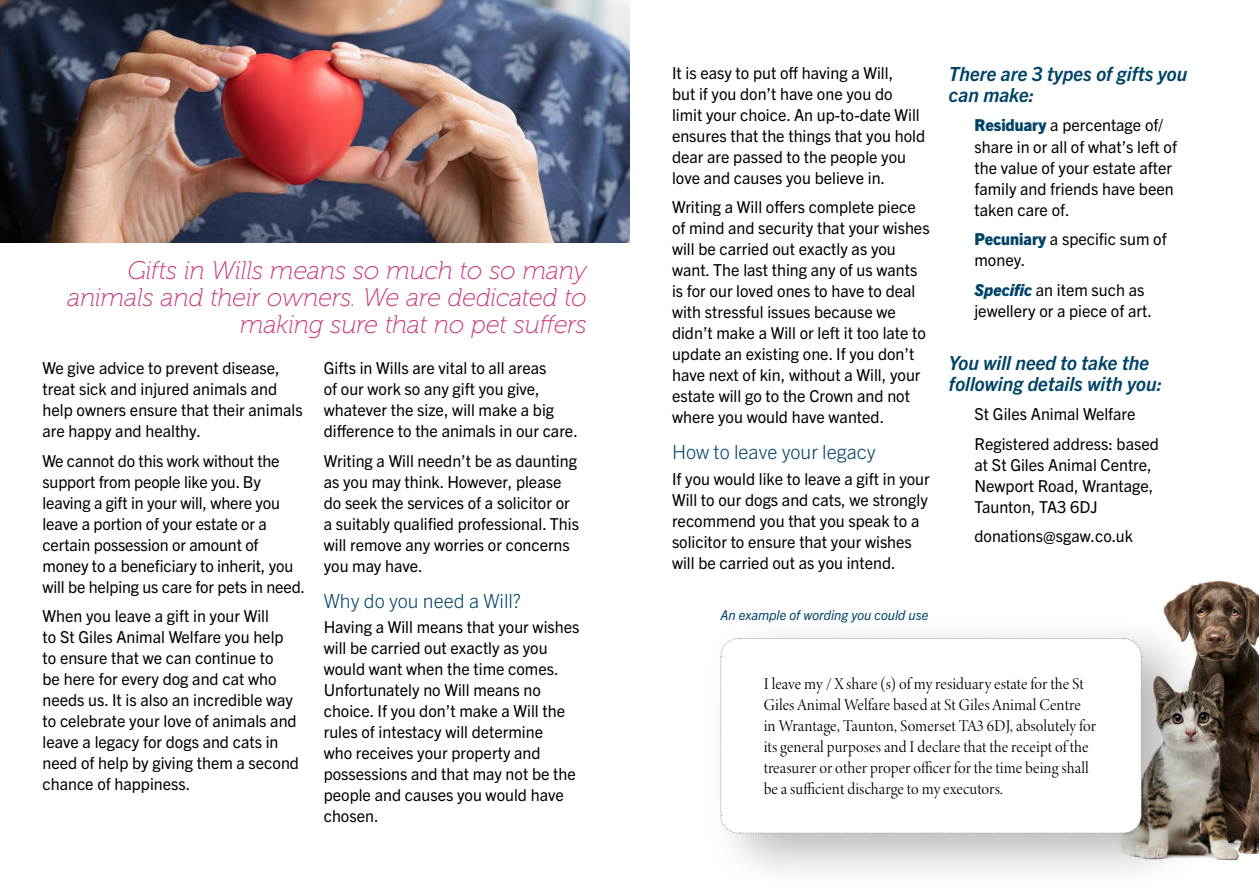
<style>
.page{position:relative;width:1259px;height:893px;background:#fff}
.page>*{position:absolute;margin:0;border:0;box-sizing:border-box;transform-origin:0 0}
.t1{font:italic 25.5px/27px "Museo 100";color:#c93674;text-align:right}
.t2{font:italic 700 19.5px/21px "Trade Gothic Next LT Pro";color:#004367}
.t3{font:300 19.5px "Trade Gothic Next LT Pro";color:#004367}
.t4{font:16.5px/21px "Trade Gothic Next LT Pro";color:#000}
.t5{font:16.5px/21px "Minion Variable Concept";letter-spacing:.005em;color:#000}
.t6{font:italic 13.5px "Trade Gothic Next LT Pro";color:#004367}
.s1{font-weight:800;color:#004367}
.s2{font-weight:800;font-style:italic;color:#004367}
</style>
<div class="page">
<img style="left:1163px;top:580px;width:96px;height:281px">
<div style="left:703px;top:612px;width:506px;height:281px;background:#000;opacity:.29"></div>
<svg style="left:720px;top:638px;width:422px;height:196px"></svg>
<img style="left:0;top:0;width:629px;height:242px">
<h1 class="t1" style="left:67px;top:257px;width:521px">Gifts in Wills means so much to so many animals and their owners. We are dedicated to making sure that no pet suffers</h1>
<p class="t4" style="left:43px;top:357px;width:262px">We give advice to prevent disease, treat sick and injured animals and help owners ensure that their animals are happy and healthy.</p>
<p class="t4" style="left:43px;top:449px;width:264px">We cannot do this work without the support from people like you. By leaving a gift in your will, where you leave a portion of your estate or a certain possession or amount of money to a beneficiary to inherit, you will be helping us care for pets in need.</p>
<p class="t4" style="left:43px;top:605px;width:258px">When you leave a gift in your Will<br>to St Giles Animal Welfare you help to ensure that we can continue to<br>be here for every dog and cat who needs us. It is also an incredible way to celebrate your love of animals and leave a legacy for dogs and cats in need of help by giving them a second chance of happiness.</p>
<p class="t4" style="left:324px;top:357px;width:256px">Gifts in Wills are vital to all areas<br>of our work so any gift you give, whatever the size, will make a big difference to the animals in our care.</p>
<p class="t4" style="left:324px;top:449px;width:257px">Writing a Will needn’t be as daunting as you may think. However, please do seek the services of a solicitor or a suitably qualified professional. This will remove any worries or concerns you may have.</p>
<p class="t3" style="left:324px;top:587px;width:199px">Why do you need a Will?</p>
<p class="t4" style="left:324px;top:615px;width:257px">Having a Will means that your wishes will be carried out exactly as you would want when the time comes.<br>Unfortunately no Will means no choice. If you don’t make a Will the rules of intestacy will determine<br>who receives your property and possessions and that may not be the people and causes you would have chosen.</p>
<p class="t4" style="left:672px;top:61px;width:255px">It is easy to put off having a Will,<br>but if you don’t have one you do limit your choice. An up-to-date Will ensures that the things that you hold dear are passed to the people you love and causes you believe in.</p>
<p class="t4" style="left:672px;top:196px;width:259px">Writing a Will offers complete piece of mind and security that your wishes will be carried out exactly as you want. The last thing any of us wants is for our loved ones to have to deal with stressful issues because we didn’t make a Will or left it too late to update an existing one. If you don’t have next of kin, without a Will, your estate will go to the Crown and not where you would have wanted.</p>
<p class="t3" style="left:672px;top:439px;width:205px">How to leave your legacy</p>
<p class="t4" style="left:672px;top:467px;width:259px">If you would like to leave a gift in your Will to our dogs and cats, we strongly recommend you that you speak to a solicitor to ensure that your wishes will be carried out as you intend.</p>
<p class="t6" style="left:720px;top:606px;width:209px">An example of wording you could use</p>
<p class="t2" style="left:949px;top:62px;width:240px">There are 3 types of gifts you can make:</p>
<p class="t4" style="left:974px;top:114px;width:204px"><span class="s1">Residuary</span> a percentage of/ share in or all of what’s left of the value of your estate after family and friends have been taken care of.</p>
<p class="t4" style="left:974px;top:227px;width:194px"><span class="s1">Pecuniary</span> a specific sum of money.</p>
<p class="t4" style="left:974px;top:278px;width:179px"><span class="s2">Specific</span> an item such as jewellery or a piece of art.</p>
<p class="t2" style="left:949px;top:351px;width:214px">You will need to take the following details with you:</p>
<p class="t4" style="left:974px;top:398px;width:186px;line-height:29.5px">St Giles Animal Welfare<br>Registered address: based</p>
<p class="t4" style="left:974px;top:453px;width:180px;text-align:justify">at St Giles Animal Centre, Newport Road, Wrantage, Taunton, TA3 6DJ</p>
<p class="t4" style="left:974px;top:524px;width:160px">donations@sgaw.co.uk</p>
<p class="t5" style="left:763px;top:673px;width:334px">I leave my / X share (s) of my residuary estate for the St Giles Animal Welfare based at St Giles Animal Centre in Wrantage, Taunton, Somerset TA3 6DJ, absolutely for its general purposes and I declare that the receipt of the treasurer or other proper officer for the time being shall be a sufficient discharge to my executors.</p>
</div>
